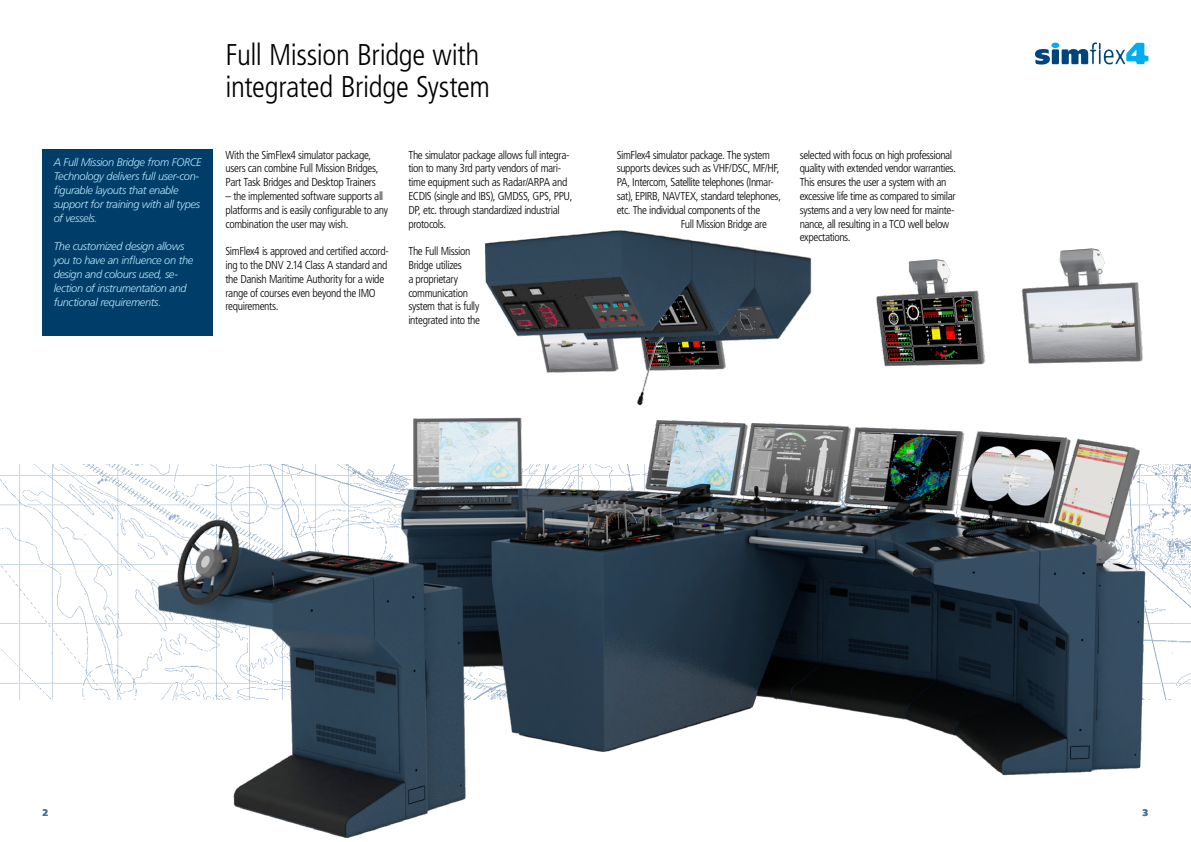
<style>
.page{position:relative;width:1191px;height:842px;background:#fff}
.page>*{position:absolute;margin:0;border:0;box-sizing:border-box;transform-origin:0 0}
.t1{font:300 condensed 30px/32px "Frutiger LT";letter-spacing:-.015em;color:#000}
.t2{font:300 condensed 11.5px/13.8px "Frutiger LT";letter-spacing:-.03em;color:#000}
.t3{font:italic 300 11px/14px "Frutiger LT";letter-spacing:-.03em;color:#b9e6fa}
.t4{font:900 9.5px "Frutiger LT";color:#44749b}
</style>
<div class="page">
<img style="left:0;top:465px;width:1191px;height:235px">
<svg style="left:1035px;top:49px;width:15px;height:16px"></svg>
<div style="left:1051px;top:49px;width:8px;height:15px;background:#00447c"></div>
<svg style="left:1061px;top:43px;width:87px;height:21px"></svg>
<div style="left:1051px;top:43px;width:8px;height:5px;background:#00aeef;border-radius:50%"></div>
<div style="left:43px;top:149px;width:170px;height:187px;background:#003d68"></div>
<img style="left:151px;top:417px;width:1005px;height:421px">
<img style="left:484px;top:230px;width:659px;height:176px">
<p class="t3" style="left:54px;top:156px;width:150px">A Full Mission Bridge from FORCE<br>Technology delivers full user-con&shy;figurable layouts that enable support for training with all types of vessels.</p>
<p class="t3" style="left:54px;top:240px;width:141px">The customized design allows you to have an influence on the design and colours used, se&shy;lection of instrumentation and functional requirements.</p>
<h1 class="t1" style="left:225px;top:39px;width:266px">Full Mission Bridge with integrated Bridge System</h1>
<p class="t2" style="left:225px;top:148px;width:155px">With the SimFlex4 simulator package, users can combine Full Mission Bridges,<br>Part Task Bridges and Desktop Trainers</p>
<p class="t2" style="left:225px;top:189px;width:164px">– the implemented software supports all platforms and is easily configurable to any combination the user may wish.</p>
<p class="t2" style="left:225px;top:245px;width:165px">SimFlex4 is approved and certified accord&shy;ing to the DNV 2.14 Class A standard and the Danish Maritime Authority for a wide range of courses even beyond the IMO requirements.</p>
<p class="t2" style="left:408px;top:148px;width:166px">The simulator package allows full integra&shy;tion to many 3rd party vendors of mari&shy;time equipment such as Radar/ARPA and ECDIS (single and IBS), GMDSS, GPS, PPU, DP, etc. through standardized industrial protocols.</p>
<p class="t2" style="left:408px;top:245px;width:73px">The Full Mission<br>Bridge utilizes<br>a proprietary communication system that is fully integrated into the</p>
<p class="t2" style="left:617px;top:148px;width:155px">SimFlex4 simulator package. The system</p>
<p class="t2" style="left:617px;top:162px;width:164px">supports devices such as VHF/DSC, MF/HF,</p>
<p class="t2" style="left:617px;top:176px;width:158px">PA, Intercom, Satellite telephones (Inmar-</p>
<p class="t2" style="left:617px;top:189px;width:166px">sat), EPIRB, NAVTEX, standard telephones,</p>
<p class="t2" style="left:617px;top:203px;width:145px">etc. The individual components of the</p>
<p class="t2" style="left:681px;top:217px;width:88px">Full Mission Bridge are</p>
<p class="t2" style="left:799px;top:148px;width:158px">selected with focus on high professional quality with extended vendor warranties.<br>This ensures the user a system with an excessive life time as compared to similar systems and a very low need for mainte&shy;nance, all resulting in a TCO well below expectations.</p>
<p class="t4" style="left:43px;top:807px;width:7px">2</p>
<p class="t4" style="left:1142px;top:807px;width:7px">3</p>
</div>
